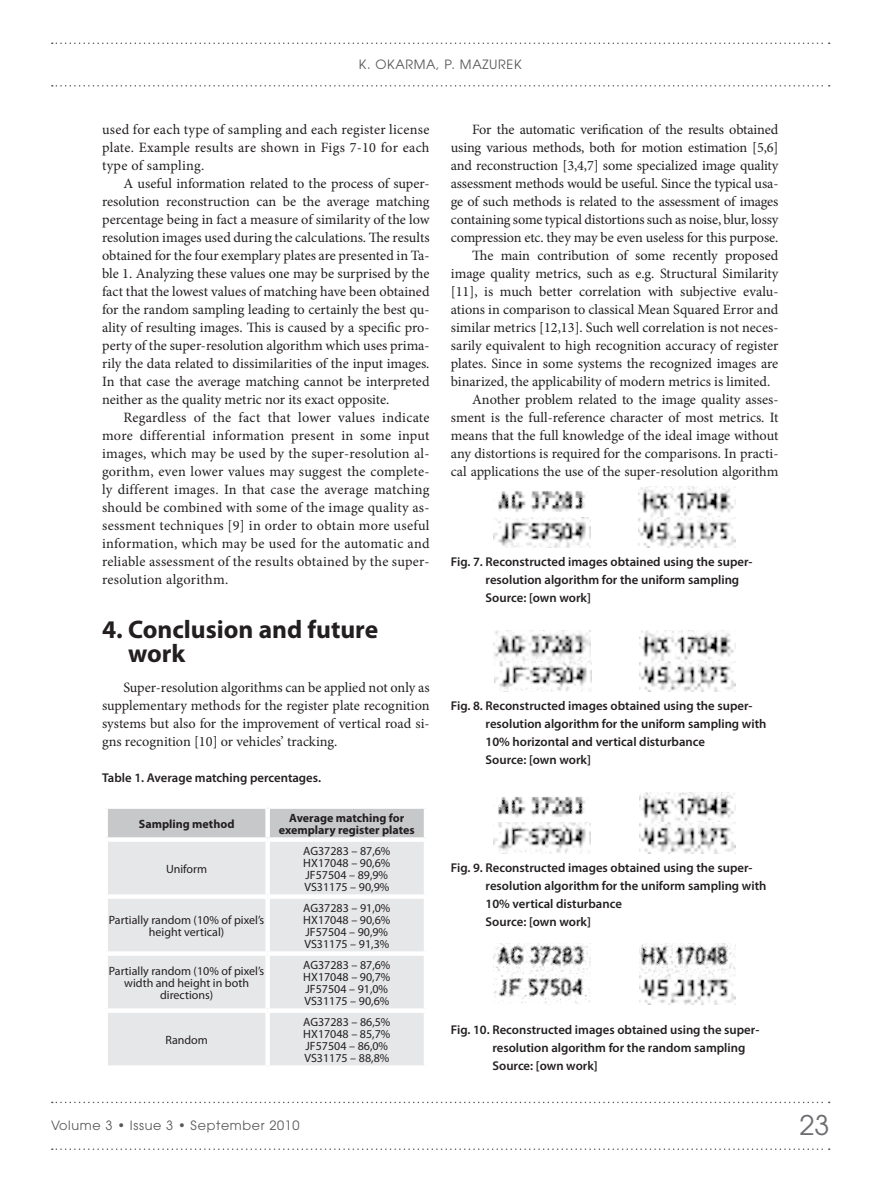
<style>
.page{position:relative;width:872px;height:1191px;background:#fff}
.page>*{position:absolute;margin:0;border:0;box-sizing:border-box;transform-origin:0 0}
.t1{font:27px "ITC Avant Garde Pro";color:#6c6d70}
.punkt_duzy{font:700 25.5px/24px "Myriad Pro";color:#231f20}
.tekst{font:14.25px/18px "Minion Pro";color:#231f20;text-align:justify}
.tab_i_rys_podpis{font:600 12.75px/18px "Myriad Pro";color:#231f20}
.t2{font:12.75px "ITC Avant Garde Pro";letter-spacing:.05em;color:#57585a}
.tabela_tekst{font:12px/12px "Myriad Pro";color:#231f20;text-align:center}
.tabela_naglowek{font:700 12px/12px "Myriad Pro";color:#231f20;text-align:center}
</style>
<div class="page">
<svg style="left:52px;top:1101px;width:777px;height:2px"></svg>
<svg style="left:52px;top:1148px;width:777px;height:2px"></svg>
<svg style="left:52px;top:43px;width:777px;height:1px"></svg>
<svg style="left:52px;top:85px;width:777px;height:2px"></svg>
<img style="left:493px;top:490px;width:97px;height:58px">
<img style="left:638px;top:486px;width:98px;height:62px">
<img style="left:493px;top:630px;width:98px;height:62px">
<img style="left:639px;top:630px;width:97px;height:62px">
<img style="left:493px;top:796px;width:97px;height:57px">
<img style="left:639px;top:792px;width:97px;height:61px">
<img style="left:493px;top:943px;width:97px;height:61px">
<img style="left:639px;top:943px;width:97px;height:62px">
<div style="left:108px;top:809px;width:316px;height:28px;background:#c7c8ca"></div>
<div style="left:108px;top:842px;width:316px;height:223px;background:#e6e7e9"></div>
<div style="left:265px;top:809px;width:5px;height:28px;background:#fff"></div>
<div style="left:265px;top:842px;width:5px;height:52px;background:#fff"></div>
<div style="left:103px;top:894px;width:165px;height:5px;background:#fff"></div>
<div style="left:268px;top:894px;width:160px;height:5px;background:#fff"></div>
<div style="left:265px;top:899px;width:5px;height:52px;background:#fff"></div>
<div style="left:103px;top:951px;width:165px;height:5px;background:#fff"></div>
<div style="left:268px;top:951px;width:160px;height:5px;background:#fff"></div>
<div style="left:265px;top:956px;width:5px;height:52px;background:#fff"></div>
<div style="left:103px;top:1008px;width:165px;height:5px;background:#fff"></div>
<div style="left:268px;top:1008px;width:160px;height:5px;background:#fff"></div>
<div style="left:265px;top:1013px;width:5px;height:52px;background:#fff"></div>
<p class="t2" style="left:359px;top:56px;width:164px">K. OKARMA, P. MAZUREK</p>
<p class="tekst" style="left:102px;top:120px;width:329px">used for each type of sampling and each register license plate. Example results are shown in Figs 7-10 for each type of sampling.</p>
<p class="tekst" style="left:102px;top:174px;width:329px;text-indent:21px">A useful information related to the process of super&shy;resolution reconstruction can be the average matching percentage being in fact a measure of similarity of the low resolution images used during the calculations. The results obtained for the four exemplary plates are presented in Ta&shy;ble 1. Analyzing these values one may be surprised by the fact that the lowest values of matching have been obtained for the random sampling leading to certainly the best qu&shy;ality of resulting images. This is caused by a specific pro&shy;perty of the super-resolution algorithm which uses prima&shy;rily the data related to dissimilarities of the input images.<br>In that case the average matching cannot be interpreted neither as the quality metric nor its exact opposite.</p>
<p class="tekst" style="left:102px;top:408px;width:329px;text-indent:21px">Regardless of the fact that lower values indicate more differential information present in some input images, which may be used by the super-resolution al&shy;gorithm, even lower values may suggest the complete&shy;ly different images. In that case the average matching should be combined with some of the image quality as&shy;sessment techniques [9] in order to obtain more useful information, which may be used for the automatic and reliable assessment of the results obtained by the super&shy;resolution algorithm.</p>
<p class="punkt_duzy" style="left:128px;top:616px;width:252px;text-indent:-26px">4. Conclusion and future work</p>
<p class="tekst" style="left:102px;top:678px;width:329px;text-indent:21px">Super-resolution algorithms can be applied not only as supplementary methods for the register plate recognition systems but also for the improvement of vertical road si&shy;gns recognition [10] or vehicles’ tracking.</p>
<p class="tab_i_rys_podpis" style="left:102px;top:768px;width:220px">Table 1. Average matching percentages.</p>
<p class="tabela_naglowek" style="left:139px;top:817px;width:97px">Sampling method</p>
<p class="tabela_naglowek" style="left:279px;top:811px;width:137px">Average matching for exemplary register plates</p>
<p class="tabela_tekst" style="left:166px;top:862px;width:43px">Uniform</p>
<p class="tabela_tekst" style="left:303px;top:844px;width:89px">AG37283 – 87,6%</p>
<p class="tabela_tekst" style="left:303px;top:856px;width:88px">HX17048 – 90,6%</p>
<p class="tabela_tekst" style="left:305px;top:868px;width:84px">JF57504 – 89,9%</p>
<p class="tabela_tekst" style="left:304px;top:880px;width:86px">VS31175 – 90,9%</p>
<p class="tabela_tekst" style="left:109px;top:913px;width:157px">Partially random (10% of pixel’s height vertical)</p>
<p class="tabela_tekst" style="left:109px;top:964px;width:157px">Partially random (10% of pixel’s width and height in both directions)</p>
<p class="tabela_tekst" style="left:165px;top:1033px;width:44px">Random</p>
<p class="tabela_tekst" style="left:303px;top:901px;width:89px">AG37283 – 91,0%</p>
<p class="tabela_tekst" style="left:303px;top:913px;width:88px">HX17048 – 90,6%</p>
<p class="tabela_tekst" style="left:305px;top:925px;width:84px">JF57504 – 90,9%</p>
<p class="tabela_tekst" style="left:304px;top:937px;width:86px">VS31175 – 91,3%</p>
<p class="tabela_tekst" style="left:303px;top:958px;width:89px">AG37283 – 87,6%</p>
<p class="tabela_tekst" style="left:303px;top:970px;width:88px">HX17048 – 90,7%</p>
<p class="tabela_tekst" style="left:305px;top:982px;width:84px">JF57504 – 91,0%</p>
<p class="tabela_tekst" style="left:304px;top:994px;width:86px">VS31175 – 90,6%</p>
<p class="tabela_tekst" style="left:303px;top:1015px;width:89px">AG37283 – 86,5%</p>
<p class="tabela_tekst" style="left:303px;top:1027px;width:88px">HX17048 – 85,7%</p>
<p class="tabela_tekst" style="left:305px;top:1039px;width:84px">JF57504 – 86,0%</p>
<p class="tabela_tekst" style="left:304px;top:1051px;width:86px">VS31175 – 88,8%</p>
<p class="tekst" style="left:451px;top:120px;width:329px;text-indent:21px">For the automatic verification of the results obtained using various methods, both for motion estimation [5,6] and reconstruction [3,4,7] some specialized image quality assessment methods would be useful. Since the typical usa&shy;ge of such methods is related to the assessment of images containing some typical distortions such as noise, blur, lossy compression etc. they may be even useless for this purpose.</p>
<p class="tekst" style="left:451px;top:246px;width:329px;text-indent:21px">The main contribution of some recently proposed image quality metrics, such as e.g. Structural Similarity [11], is much better correlation with subjective evalu&shy;ations in comparison to classical Mean Squared Error and similar metrics [12,13]. Such well correlation is not neces&shy;sarily equivalent to high recognition accuracy of register plates. Since in some systems the recognized images are binarized, the applicability of modern metrics is limited.</p>
<p class="tekst" style="left:451px;top:390px;width:329px;text-indent:21px">Another problem related to the image quality asses&shy;sment is the full-reference character of most metrics. It means that the full knowledge of the ideal image without any distortions is required for the comparisons. In practi&shy;cal applications the use of the super-resolution algorithm</p>
<p class="tab_i_rys_podpis" style="left:485px;top:552px;width:268px;text-indent:-35px">Fig. 7. Reconstructed images obtained using the super&shy;resolution algorithm for the uniform sampling<br>Source: [own work]</p>
<p class="tab_i_rys_podpis" style="left:485px;top:696px;width:282px;text-indent:-35px">Fig. 8. Reconstructed images obtained using the super&shy;resolution algorithm for the uniform sampling with 10% horizontal and vertical disturbance<br>Source: [own work]</p>
<p class="tab_i_rys_podpis" style="left:485px;top:858px;width:282px;text-indent:-35px">Fig. 9. Reconstructed images obtained using the super&shy;resolution algorithm for the uniform sampling with 10% vertical disturbance<br>Source: [own work]</p>
<p class="tab_i_rys_podpis" style="left:492px;top:1020px;width:268px;text-indent:-42px">Fig. 10. Reconstructed images obtained using the super&shy;resolution algorithm for the random sampling<br>Source: [own work]</p>
<p class="t2" style="left:51px;top:1117px;width:250px">Volume 3 • Issue 3 • September 2010</p>
<h1 class="t1" style="left:799px;top:1108px;width:31px">23</h1>
</div>
